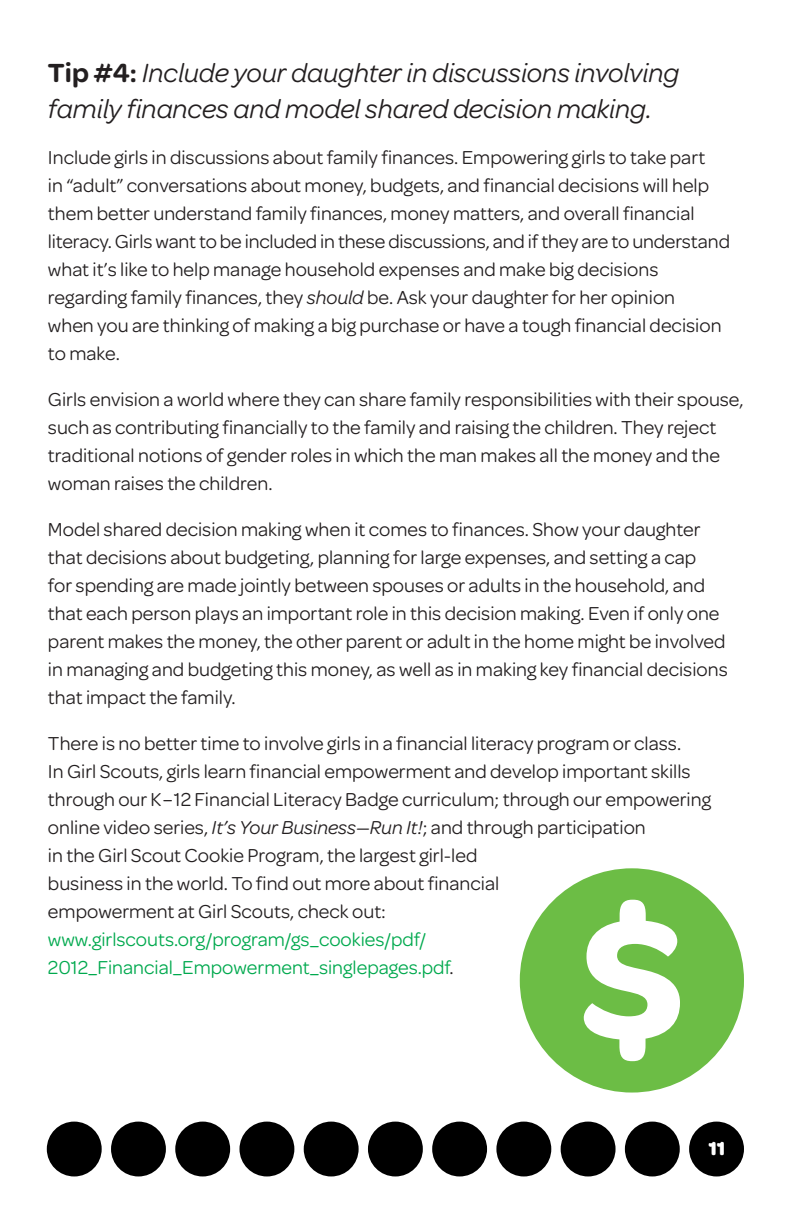
<style>
.page{position:relative;width:792px;height:1224px;background:#fff}
.page>*{position:absolute;margin:0;border:0;box-sizing:border-box;transform-origin:0 0}
.body_copy{font:italic 28px/36px "Omnes Girl Scouts";color:#231f20}
.body_copy-2{font:20px/28px "Omnes Girl Scouts";color:#231f20}
.t1{font:700 20px "Omnes Girl Scouts";color:#fff}
.s1{font-weight:600;font-style:normal}
.s2{font-style:italic}
.s3{color:#00a94e}
</style>
<div class="page">
<svg style="left:111px;top:1122px;width:55px;height:54px"></svg>
<div style="left:47px;top:1122px;width:55px;height:54px;background:#000;border-radius:50%"></div>
<div style="left:496px;top:1122px;width:55px;height:54px;background:#000;border-radius:50%"></div>
<div style="left:625px;top:1122px;width:55px;height:54px;background:#000;border-radius:50%"></div>
<div style="left:689px;top:1122px;width:55px;height:54px;background:#000;border-radius:50%"></div>
<div style="left:175px;top:1122px;width:55px;height:54px;background:#000;border-radius:50%"></div>
<div style="left:304px;top:1122px;width:55px;height:54px;background:#000;border-radius:50%"></div>
<div style="left:368px;top:1122px;width:55px;height:54px;background:#000;border-radius:50%"></div>
<div style="left:432px;top:1122px;width:55px;height:54px;background:#000;border-radius:50%"></div>
<div style="left:561px;top:1122px;width:55px;height:54px;background:#000;border-radius:50%"></div>
<div style="left:239px;top:1122px;width:55px;height:54px;background:#000;border-radius:50%"></div>
<svg style="left:520px;top:868px;width:224px;height:225px;fill:#6cbd45"></svg>
<p class="body_copy" style="left:48px;top:53px;width:633px"><span class="s1">Tip #4:</span> Include your daughter in discussions involving family finances and model shared decision making.</p>
<p class="body_copy-2" style="left:48px;top:142px;width:684px">Include girls in discussions about family finances. Empowering girls to take part<br>in “adult” conversations about money, budgets, and financial decisions will help them better understand family finances, money matters, and overall financial literacy. Girls want to be included in these discussions, and if they are to understand what it’s like to help manage household expenses and make big decisions regarding family finances, they <span class="s2">should</span> be. Ask your daughter for her opinion<br>when you are thinking of making a big purchase or have a tough financial decision to make.</p>
<p class="body_copy-2" style="left:48px;top:384px;width:697px">Girls envision a world where they can share family responsibilities with their spouse, such as contributing financially to the family and raising the children. They reject traditional notions of gender roles in which the man makes all the money and the woman raises the children.</p>
<p class="body_copy-2" style="left:48px;top:514px;width:681px">Model shared decision making when it comes to finances. Show your daughter that decisions about budgeting, planning for large expenses, and setting a cap<br>for spending are made jointly between spouses or adults in the household, and that each person plays an important role in this decision making. Even if only one parent makes the money, the other parent or adult in the home might be involved in managing and budgeting this money, as well as in making key financial decisions that impact the family.</p>
<p class="body_copy-2" style="left:48px;top:728px;width:665px">There is no better time to involve girls in a financial literacy program or class.<br>In Girl Scouts, girls learn financial empowerment and develop important skills through our K−12 Financial Literacy Badge curriculum; through our empowering online video series, <span class="s2">It’s Your Business—Run It!</span>; and through participation<br>in the Girl Scout Cookie Program, the largest girl-led<br>business in the world. To find out more about financial<br>empowerment at Girl Scouts, check out: <span class="s3">www.girlscouts.org/program/gs_cookies/pdf/ 2012_Financial_Empowerment_singlepages.pdf</span>.</p>
<p class="t1" style="left:708px;top:1134px;width:18px">11</p>
</div>
